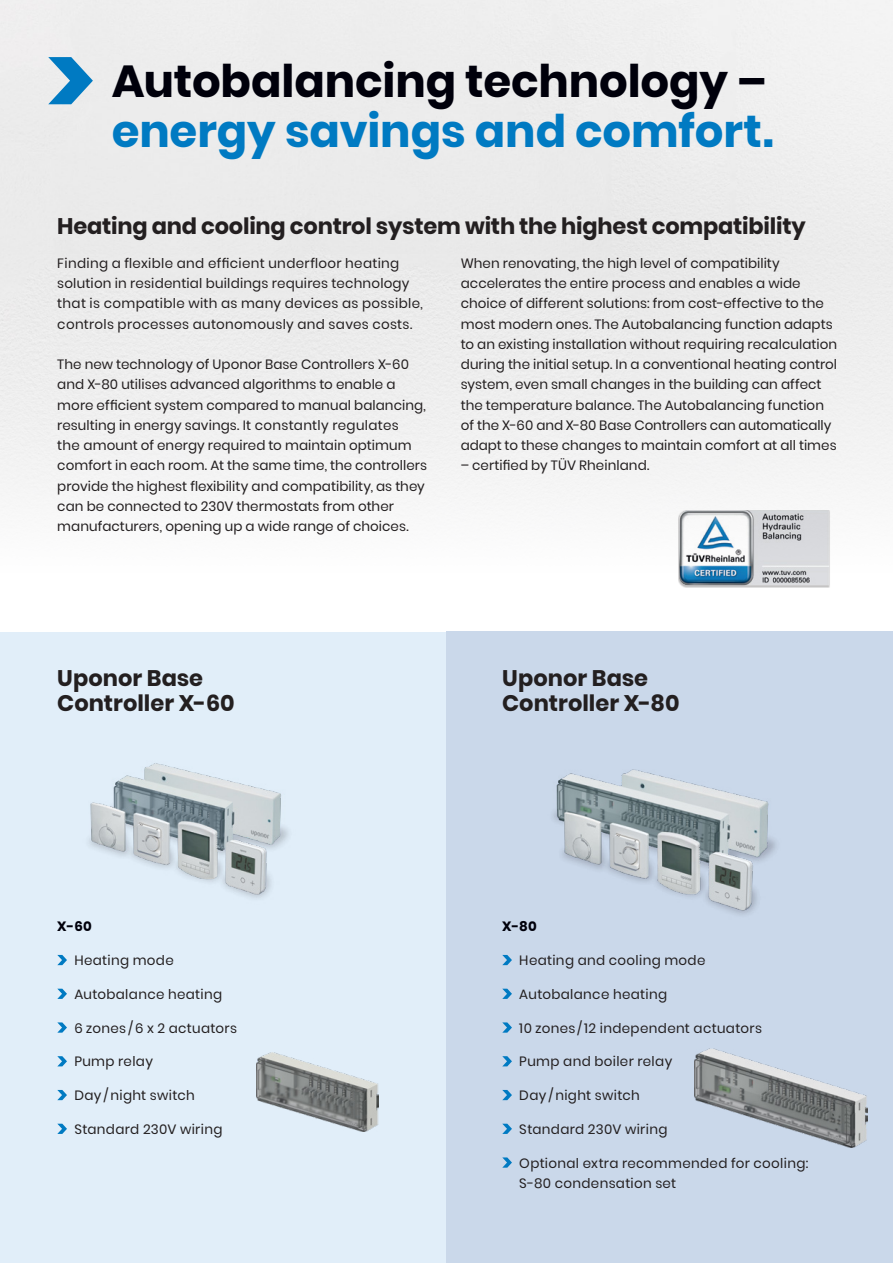
<style>
.page{position:relative;width:893px;height:1263px;background:#fff}
.page>*{position:absolute;margin:0;border:0;box-sizing:border-box;transform-origin:0 0}
.t1{font:700 45px "Poppins";letter-spacing:-.005em;color:#00000b}
.t2{font:700 45px "Poppins";letter-spacing:-.005em;color:#007ac2}
.t3{font:700 22.5px/24.8px "Poppins";letter-spacing:-.01em;color:#231f20}
.t4{font:13.5px/20.2px "Poppins";letter-spacing:.005em;color:#231f20}
.t5{font:13.5px/20.2px "Poppins";letter-spacing:.025em;color:#231f20}
.t6{font:700 13.5px "Poppins";color:#00000b}
</style>
<div class="page">
<div style="left:0;top:631px;width:446px;height:632px;background:#e1eef9"></div>
<img style="left:89px;top:763px;width:200px;height:135px">
<div style="left:0;top:0;width:893px;height:631px;background:linear-gradient(to bottom,#e7e7e7,#f9f9f9)"></div>
<svg style="left:48px;top:57px;width:45px;height:47px;background:#74b2d6"></svg>
<div style="left:446px;top:631px;width:447px;height:632px;background:#cad8ea"></div>
<img style="left:553px;top:769px;width:223px;height:146px">
<div style="left:678px;top:510px;width:152px;height:77px;background:#231f20;opacity:.3"></div>
<img style="left:679px;top:510px;width:150px;height:75px">
<svg style="left:57px;top:955px;width:10px;height:10px"></svg>
<svg style="left:57px;top:989px;width:10px;height:10px"></svg>
<svg style="left:57px;top:1022px;width:10px;height:11px"></svg>
<svg style="left:57px;top:1056px;width:10px;height:10px"></svg>
<svg style="left:57px;top:1090px;width:10px;height:10px"></svg>
<svg style="left:57px;top:1124px;width:10px;height:10px"></svg>
<img style="left:695px;top:1049px;width:173px;height:98px">
<svg style="left:502px;top:955px;width:10px;height:10px"></svg>
<svg style="left:502px;top:989px;width:10px;height:10px"></svg>
<svg style="left:502px;top:1022px;width:10px;height:11px"></svg>
<svg style="left:502px;top:1056px;width:10px;height:10px"></svg>
<svg style="left:502px;top:1090px;width:10px;height:10px"></svg>
<svg style="left:502px;top:1124px;width:10px;height:10px"></svg>
<svg style="left:502px;top:1157px;width:10px;height:11px"></svg>
<img style="left:257px;top:1052px;width:121px;height:79px">
<h1 class="t1" style="left:112px;top:55px;width:657px">Autobalancing technology –</h1>
<h1 class="t2" style="left:112px;top:105px;width:664px">energy savings and comfort.</h1>
<h2 class="t3" style="left:57px;top:214px;width:750px">Heating and cooling control system with the highest compatibility</h2>
<p class="t4" style="left:57px;top:253px;width:367px">Finding a flexible and efficient underfloor heating solution in residential buildings requires technology that is compatible with as many devices as possible, controls processes autonomously and saves costs.</p>
<p class="t4" style="left:57px;top:354px;width:371px">The new technology of Uponor Base Controllers X-60 and X-80 utilises advanced algorithms to enable a more efficient system compared to manual balancing, resulting in energy savings. It constantly regulates<br>the amount of energy required to maintain optimum comfort in each room. At the same time, the controllers provide the highest flexibility and compatibility, as they can be connected to 230V thermostats from other manufacturers, opening up a wide range of choices.</p>
<p class="t4" style="left:461px;top:253px;width:378px">When renovating, the high level of compatibility accelerates the entire process and enables a wide choice of different solutions: from cost-effective to the most modern ones. The Autobalancing function adapts to an existing installation without requiring recalculation during the initial setup. In a conventional heating control system, even small changes in the building can affect the temperature balance. The Autobalancing function of the X-60 and X-80 Base Controllers can automatically adapt to these changes to maintain comfort at all times</p>
<p class="t4" style="left:461px;top:456px;width:190px">– certified by TÜV Rheinland.</p>
<h2 class="t3" style="left:57px;top:666px;width:179px">Uponor Base<br>Controller X-60</h2>
<p class="t6" style="left:57px;top:919px;width:36px">X-60</p>
<p class="t5" style="left:74px;top:950px;width:101px">Heating mode</p>
<p class="t5" style="left:74px;top:984px;width:149px">Autobalance heating</p>
<p class="t5" style="left:74px;top:1018px;width:164px">6 zones /6 x 2 actuators</p>
<p class="t5" style="left:74px;top:1052px;width:80px">Pump relay</p>
<p class="t5" style="left:74px;top:1085px;width:122px">Day /night switch</p>
<p class="t5" style="left:74px;top:1119px;width:150px">Standard 230V wiring</p>
<h2 class="t3" style="left:502px;top:666px;width:179px">Uponor Base<br>Controller X-80</h2>
<p class="t6" style="left:502px;top:919px;width:36px">X-80</p>
<p class="t5" style="left:519px;top:950px;width:188px">Heating and cooling mode</p>
<p class="t5" style="left:519px;top:984px;width:149px">Autobalance heating</p>
<p class="t5" style="left:519px;top:1018px;width:244px">10 zones /12 independent actuators</p>
<p class="t5" style="left:519px;top:1052px;width:155px">Pump and boiler relay</p>
<p class="t5" style="left:519px;top:1085px;width:122px">Day /night switch</p>
<p class="t5" style="left:519px;top:1119px;width:150px">Standard 230V wiring</p>
<p class="t5" style="left:519px;top:1153px;width:291px">Optional extra recommended for cooling:<br>S-80 condensation set</p>
</div>
